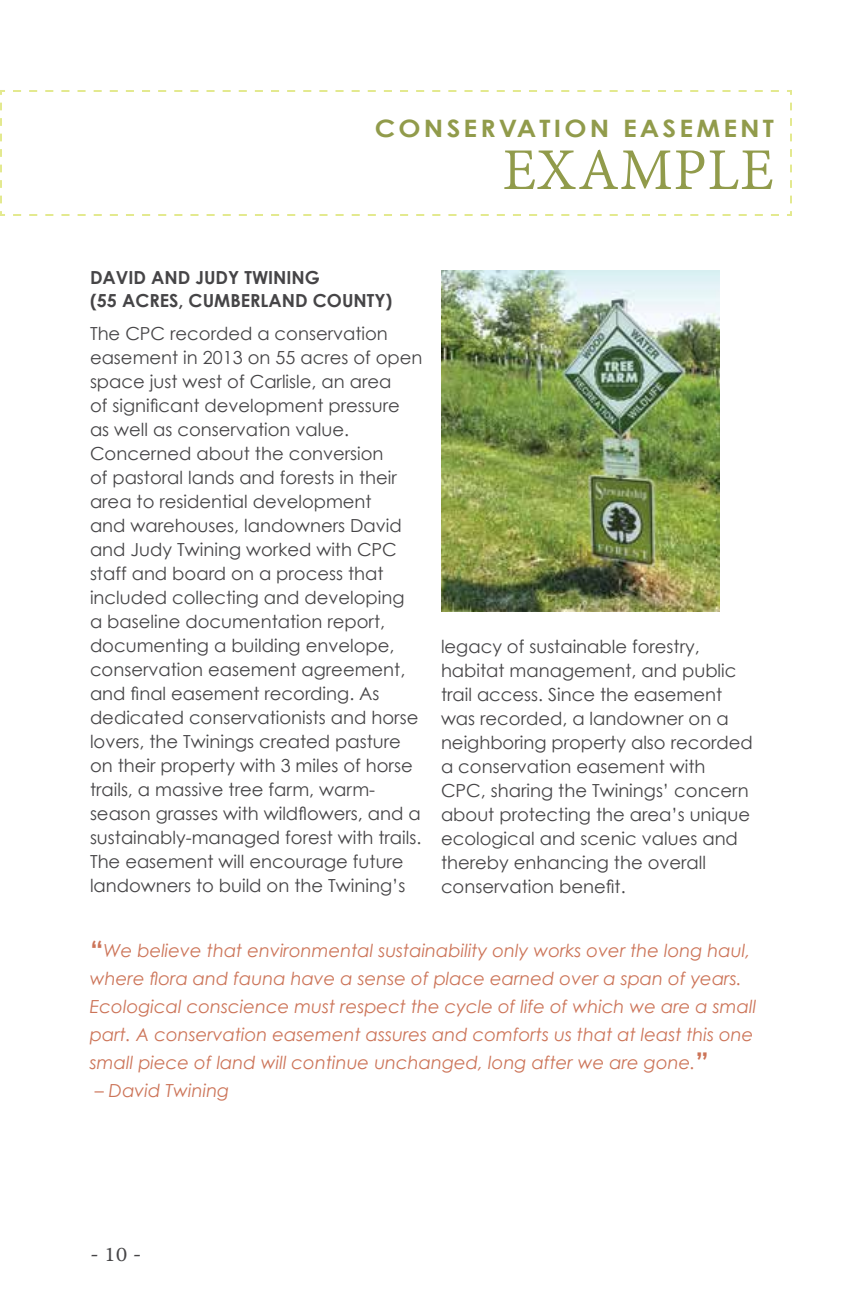
<style>
.page{position:relative;width:864px;height:1296px;background:#fff}
.page>*{position:absolute;margin:0;border:0;box-sizing:border-box;transform-origin:0 0}
.t1{font:64px "Adobe Devanagari";letter-spacing:.01em;color:#919b4b}
.t2{font:26px "Adobe Devanagari";color:#464547}
.t3{font:700 24px "Century Gothic";letter-spacing:.12em;color:#919b4b;scale:1.1 1}
.t4{font:18px/24px "Century Gothic";color:#464547}
.t5{font:italic 18px/28px "Century Gothic";color:#cc7458}
.t6{font:700 18px/24px "Century Gothic";color:#464547}
.s1{font-weight:700;font-style:normal;font-size:28px}
</style>
<div class="page">
<svg style="left:0;top:90px;width:792px;height:126px"></svg>
<hr style="left:863px;top:1026px;width:1px;height:153px;background:#91a93e">
<img style="left:441px;top:270px;width:279px;height:342px">
<h3 class="t3" style="left:375px;top:113px;width:364px">CONSERVATION EASEMENT</h3>
<h1 class="t1" style="left:503px;top:134px;width:273px">EXAMPLE</h1>
<p class="t6" style="left:90px;top:265px;width:304px">DAVID AND JUDY TWINING<br>(55 ACRES, CUMBERLAND COUNTY)</p>
<p class="t4" style="left:90px;top:322px;width:334px">The CPC recorded a conservation easement in 2013 on 55 acres of open space just west of Carlisle, an area<br>of significant development pressure as well as conservation value.<br>Concerned about the conversion<br>of pastoral lands and forests in their area to residential development<br>and warehouses, landowners David and Judy Twining worked with CPC staff and board on a process that included collecting and developing<br>a baseline documentation report, documenting a building envelope, conservation easement agreement, and final easement recording. As dedicated conservationists and horse lovers, the Twinings created pasture on their property with 3 miles of horse trails, a massive tree farm, warm&shy;season grasses with wildflowers, and a sustainably-managed forest with trails.<br>The easement will encourage future landowners to build on the Twining’s</p>
<p class="t4" style="left:441px;top:635px;width:313px">legacy of sustainable forestry, habitat management, and public trail access. Since the easement was recorded, a landowner on a neighboring property also recorded a conservation easement with<br>CPC, sharing the Twinings’ concern about protecting the area’s unique ecological and scenic values and thereby enhancing the overall conservation benefit.</p>
<p class="t5" style="left:90px;top:936px;width:668px"><span class="s1">“</span>We believe that environmental sustainability only works over the long haul, where flora and fauna have a sense of place earned over a span of years.<br>Ecological conscience must respect the cycle of life of which we are a small part. A conservation easement assures and comforts us that at least this one small piece of land will continue unchanged, long after we are gone.<span class="s1">”</span></p>
<p class="t5" style="left:95px;top:1076px;width:136px">– David Twining</p>
<h2 class="t2" style="left:90px;top:1238px;width:53px">- 10 -</h2>
</div>
